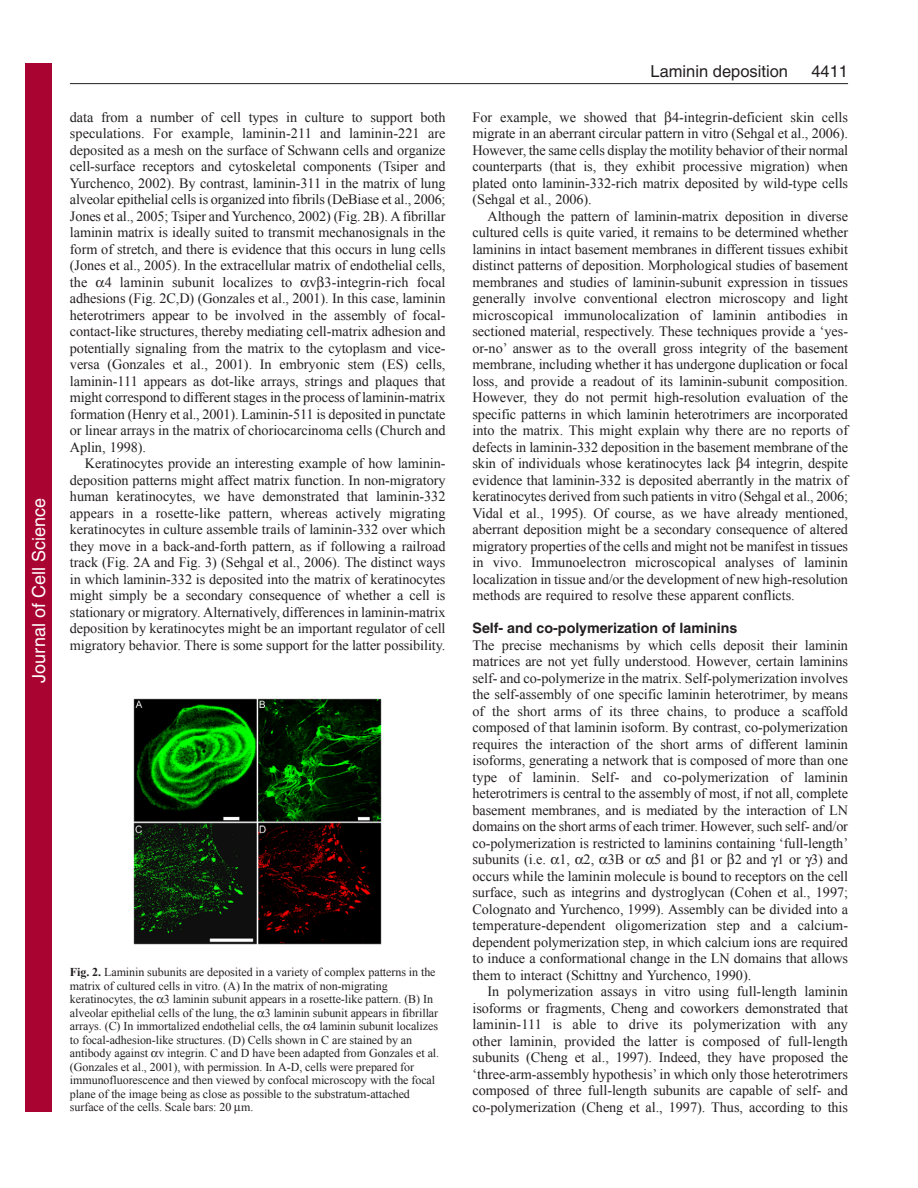
<style>
.page{position:relative;width:918px;height:1188px;background:#fff}
.page>*{position:absolute;margin:0;border:0;box-sizing:border-box;transform-origin:0 0}
.t1{font:18px "Helvetica";color:#fff}
.t2{font:16.5px "Helvetica";color:#231f20}
.t3{font:14.25px/16.5px "Times New Roman";letter-spacing:-.005em;color:#231f20;text-align:justify}
.t4{font:700 14.25px "Helvetica";color:#231f20}
.t5{font:12px/13.5px "Times New Roman";letter-spacing:-.005em;color:#231f20}
.s1{font-weight:700}
</style>
<div class="page">
<hr style="left:70px;top:83px;width:778px;height:1px;background:#231f20">
<img style="left:133px;top:698px;width:249px;height:247px">
<div style="left:26px;top:64px;width:26px;height:1048px;background:#a90332"></div>
<p class="t1" style="left:28px;top:683px;width:186px;rotate:-90deg">Journal of Cell Science</p>
<p class="t3" style="left:70px;top:108px;width:377px">data from a number of cell types in culture to support both speculations. For example, laminin-211 and laminin-221 are deposited as a mesh on the surface of Schwann cells and organize cell-surface receptors and cytoskeletal components (Tsiper and Yurchenco, 2002). By contrast, laminin-311 in the matrix of lung alveolar epithelial cells is organized into fibrils (DeBiase et al., 2006; Jones et al., 2005; Tsiper and Yurchenco, 2002) (Fig. 2B). A fibrillar laminin matrix is ideally suited to transmit mechanosignals in the form of stretch, and there is evidence that this occurs in lung cells (Jones et al., 2005). In the extracellular matrix of endothelial cells, the 4 laminin subunit localizes to v 3-integrin-rich focal adhesions (Fig. 2C,D) (Gonzales et al., 2001). In this case, laminin heterotrimers appear to be involved in the assembly of focal&shy;contact-like structures, thereby mediating cell-matrix adhesion and potentially signaling from the matrix to the cytoplasm and vice&shy;versa (Gonzales et al., 2001). In embryonic stem (ES) cells, laminin-111 appears as dot-like arrays, strings and plaques that might correspond to different stages in the process of laminin-matrix formation (Henry et al., 2001). Laminin-511 is deposited in punctate or linear arrays in the matrix of choriocarcinoma cells (Church and Aplin, 1998).</p>
<p class="t3" style="left:70px;top:455px;width:377px;text-indent:15px">Keratinocytes provide an interesting example of how laminin&shy;deposition patterns might affect matrix function. In non-migratory human keratinocytes, we have demonstrated that laminin-332 appears in a rosette-like pattern, whereas actively migrating keratinocytes in culture assemble trails of laminin-332 over which they move in a back-and-forth pattern, as if following a railroad track (Fig. 2A and Fig. 3) (Sehgal et al., 2006). The distinct ways in which laminin-332 is deposited into the matrix of keratinocytes might simply be a secondary consequence of whether a cell is stationary or migratory. Alternatively, differences in laminin-matrix deposition by keratinocytes might be an important regulator of cell migratory behavior. There is some support for the latter possibility.</p>
<p class="t5" style="left:70px;top:966px;width:371px"><span class="s1">Fig. 2.</span> Laminin subunits are deposited in a variety of complex patterns in the matrix of cultured cells in vitro. (A) In the matrix of non-migrating keratinocytes, the 3 laminin subunit appears in a rosette-like pattern. (B) In alveolar epithelial cells of the lung, the 3 laminin subunit appears in fibrillar arrays. (C) In immortalized endothelial cells, the 4 laminin subunit localizes to focal-adhesion-like structures. (D) Cells shown in C are stained by an antibody against v integrin. C and D have been adapted from Gonzales et al. (Gonzales et al., 2001), with permission. In A-D, cells were prepared for immunofluorescence and then viewed by confocal microscopy with the focal plane of the image being as close as possible to the substratum-attached surface of the cells. Scale bars: 20 m.</p>
<p class="t2" style="left:651px;top:65px;width:139px">Laminin deposition</p>
<p class="t2" style="left:811px;top:65px;width:38px">4411</p>
<p class="t3" style="left:472px;top:108px;width:377px">For example, we showed that 4-integrin-deficient skin cells migrate in an aberrant circular pattern in vitro (Sehgal et al., 2006).<br>However, the same cells display the motility behavior of their normal counterparts (that is, they exhibit processive migration) when plated onto laminin-332-rich matrix deposited by wild-type cells (Sehgal et al., 2006).</p>
<p class="t3" style="left:472px;top:207px;width:377px;text-indent:15px">Although the pattern of laminin-matrix deposition in diverse cultured cells is quite varied, it remains to be determined whether laminins in intact basement membranes in different tissues exhibit distinct patterns of deposition. Morphological studies of basement membranes and studies of laminin-subunit expression in tissues generally involve conventional electron microscopy and light microscopical immunolocalization of laminin antibodies in sectioned material, respectively. These techniques provide a ‘yes&shy;or-no’ answer as to the overall gross integrity of the basement membrane, including whether it has undergone duplication or focal loss, and provide a readout of its laminin-subunit composition.<br>However, they do not permit high-resolution evaluation of the specific patterns in which laminin heterotrimers are incorporated into the matrix. This might explain why there are no reports of defects in laminin-332 deposition in the basement membrane of the skin of individuals whose keratinocytes lack 4 integrin, despite evidence that laminin-332 is deposited aberrantly in the matrix of keratinocytes derived from such patients in vitro (Sehgal et al., 2006; Vidal et al., 1995). Of course, as we have already mentioned, aberrant deposition might be a secondary consequence of altered migratory properties of the cells and might not be manifest in tissues in vivo. Immunoelectron microscopical analyses of laminin localization in tissue and/or the development of new high-resolution methods are required to resolve these apparent conflicts.</p>
<p class="t4" style="left:472px;top:623px;width:266px">Self- and co-polymerization of laminins</p>
<p class="t3" style="left:472px;top:636px;width:377px">The precise mechanisms by which cells deposit their laminin matrices are not yet fully understood. However, certain laminins self- and co-polymerize in the matrix. Self-polymerization involves the self-assembly of one specific laminin heterotrimer, by means of the short arms of its three chains, to produce a scaffold composed of that laminin isoform. By contrast, co-polymerization requires the interaction of the short arms of different laminin isoforms, generating a network that is composed of more than one type of laminin. Self- and co-polymerization of laminin heterotrimers is central to the assembly of most, if not all, complete basement membranes, and is mediated by the interaction of LN domains on the short arms of each trimer. However, such self- and/or co-polymerization is restricted to laminins containing ‘full-length’ subunits (i.e. 1, 2, 3B or 5 and 1 or 2 and 1 or 3) and occurs while the laminin molecule is bound to receptors on the cell surface, such as integrins and dystroglycan (Cohen et al., 1997; Colognato and Yurchenco, 1999). Assembly can be divided into a temperature-dependent oligomerization step and a calcium&shy;dependent polymerization step, in which calcium ions are required to induce a conformational change in the LN domains that allows them to interact (Schittny and Yurchenco, 1990).</p>
<p class="t3" style="left:472px;top:983px;width:377px;text-indent:15px">In polymerization assays in vitro using full-length laminin isoforms or fragments, Cheng and coworkers demonstrated that laminin-111 is able to drive its polymerization with any other laminin, provided the latter is composed of full-length subunits (Cheng et al., 1997). Indeed, they have proposed the ‘three-arm-assembly hypothesis’ in which only those heterotrimers composed of three full-length subunits are capable of self- and co-polymerization (Cheng et al., 1997). Thus, according to this</p>
</div>
